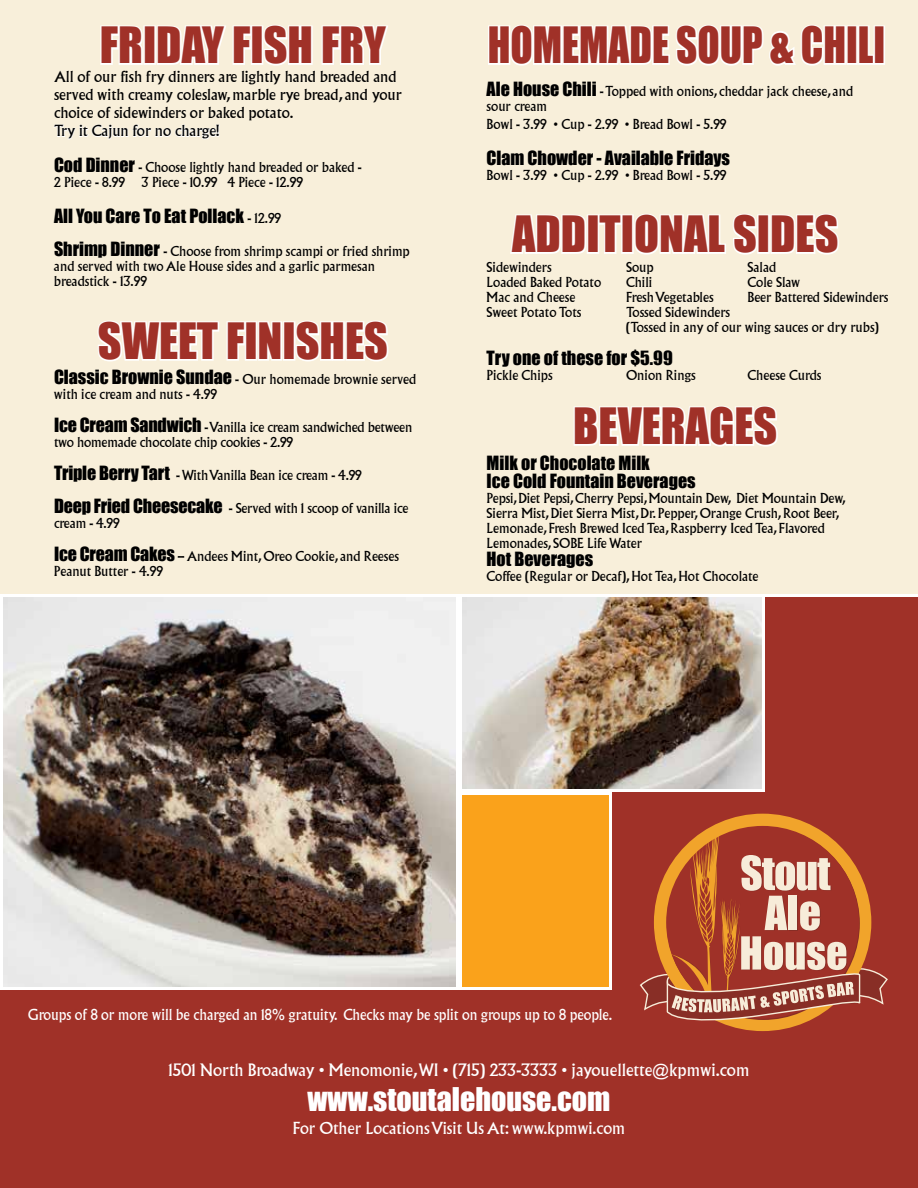
<style>
.page{position:relative;width:918px;height:1188px;background:#f8efda}
.page>*{position:absolute;margin:0;border:0;box-sizing:border-box;transform-origin:0 0}
.t1{font:46.05px "Impact";color:#a03128}
.t2{font:46.05px "Impact";color:#a03128;scale:.89 1}
.t3{font:30px "Impact";color:#fff}
.t4{font:18px/18px "Impact";color:#000}
.t5{font:16.8px "Albertus";color:#fff}
.t6{font:16.2px "Albertus";color:#fff}
.t7{font:15px/18px "Albertus";color:#000}
.t8{font:15px "Albertus";color:#fff;scale:.94 1}
.t9{font:13.5px/15px "Albertus";color:#000}
.s1{font-family:"Impact";font-size:18px}
.s2{font-family:"Albertus";font-size:13.5px}
</style>
<div class="page">
<div style="left:0;top:594px;width:918px;height:594px;background:#a03128"></div>
<svg style="left:100px;top:25px;width:45px;height:40px"></svg>
<div style="left:143px;top:26px;width:13px;height:39px;border:3px solid #fff"></div>
<svg style="left:155px;top:25px;width:98px;height:40px"></svg>
<div style="left:251px;top:26px;width:12px;height:39px;border:3px solid #fff"></div>
<svg style="left:261px;top:25px;width:52px;height:41px"></svg>
<svg style="left:321px;top:25px;width:67px;height:40px"></svg>
<svg style="left:54px;top:124px;width:166px;height:16px"></svg>
<svg style="left:97px;top:320px;width:148px;height:42px"></svg>
<div style="left:245px;top:321px;width:12px;height:40px;border:3px solid #fff"></div>
<svg style="left:258px;top:321px;width:24px;height:40px"></svg>
<div style="left:283px;top:321px;width:12px;height:40px;border:3px solid #fff"></div>
<svg style="left:293px;top:320px;width:96px;height:42px"></svg>
<svg style="left:573px;top:406px;width:205px;height:41px"></svg>
<svg style="left:488px;top:25px;width:359px;height:41px"></svg>
<div style="left:846px;top:26px;width:12px;height:39px;border:3px solid #fff"></div>
<svg style="left:857px;top:25px;width:19px;height:40px"></svg>
<div style="left:874px;top:26px;width:11px;height:39px;border:3px solid #fff"></div>
<svg style="left:510px;top:214px;width:77px;height:40px"></svg>
<div style="left:587px;top:214px;width:12px;height:40px;border:3px solid #fff"></div>
<svg style="left:597px;top:214px;width:24px;height:40px"></svg>
<div style="left:621px;top:214px;width:13px;height:40px;border:3px solid #fff"></div>
<svg style="left:632px;top:214px;width:125px;height:41px"></svg>
<div style="left:757px;top:214px;width:13px;height:40px;border:3px solid #fff"></div>
<svg style="left:769px;top:214px;width:70px;height:41px"></svg>
<img style="left:463px;top:598px;width:298px;height:190px">
<div style="left:459px;top:594px;width:306px;height:198px;border:3px solid #fff"></div>
<img style="left:4px;top:598px;width:451px;height:388px">
<div style="left:0;top:594px;width:459px;height:396px;border:3px solid #fff"></div>
<div style="left:459px;top:792px;width:153px;height:198px;background:#faa21b;border:3px solid #fff"></div>
<svg style="left:639px;top:825px;width:250px;height:203px;background:#b65f44"></svg>
<h1 class="t1" style="left:100px;top:10px;width:288px">FRIDAY FISH FRY</h1>
<p class="t7" style="left:54px;top:68px;width:349px">All of our fish fry dinners are lightly hand breaded and served with creamy coleslaw, marble rye bread, and your choice of sidewinders or baked potato.<br>Try it Cajun for no charge!</p>
<p class="t9" style="left:54px;top:160px;width:309px"><span class="s1">Cod Dinner</span> - Choose lightly hand breaded or baked -<br>2 Piece - 8.99 3 Piece - 10.99 4 Piece - 12.99</p>
<h3 class="t4" style="left:54px;top:207px;width:229px">All You Care To Eat Pollack <span class="s2">- 12.99</span></h3>
<p class="t9" style="left:54px;top:244px;width:357px"><span class="s1">Shrimp Dinner</span> - Choose from shrimp scampi or fried shrimp and served with two Ale House sides and a garlic parmesan breadstick - 13.99</p>
<h1 class="t1" style="left:98px;top:305px;width:292px">SWEET FINISHES</h1>
<p class="t9" style="left:54px;top:372px;width:364px"><span class="s1">Classic Brownie Sundae</span> - Our homemade brownie served with ice cream and nuts - 4.99</p>
<p class="t9" style="left:54px;top:420px;width:360px"><span class="s1">Ice Cream Sandwich</span> - Vanilla ice cream sandwiched between two homemade chocolate chip cookies - 2.99</p>
<p class="t9" style="left:54px;top:468px;width:309px"><span class="s1">Triple Berry Tart</span> - With Vanilla Bean ice cream - 4.99</p>
<p class="t9" style="left:54px;top:501px;width:356px"><span class="s1">Deep Fried Cheesecake</span> - Served with 1 scoop of vanilla ice cream - 4.99</p>
<p class="t9" style="left:54px;top:549px;width:346px"><span class="s1">Ice Cream Cakes</span> – Andees Mint, Oreo Cookie, and Reeses<br>Peanut Butter - 4.99</p>
<h1 class="t2" style="left:488px;top:10px;width:448px">HOMEMADE SOUP &amp; CHILI</h1>
<p class="t9" style="left:487px;top:84px;width:368px"><span class="s1">Ale House Chili</span> - Topped with onions, cheddar jack cheese, and sour cream</p>
<p class="t9" style="left:487px;top:117px;width:241px">Bowl - 3.99 • Cup - 2.99 • Bread Bowl - 5.99</p>
<h3 class="t4" style="left:487px;top:149px;width:245px">Clam Chowder - Available Fridays</h3>
<p class="t9" style="left:487px;top:168px;width:241px">Bowl - 3.99 • Cup - 2.99 • Bread Bowl - 5.99</p>
<h1 class="t1" style="left:512px;top:199px;width:328px">ADDITIONAL SIDES</h1>
<p class="t9" style="left:487px;top:259px;width:66px">Sidewinders</p>
<p class="t9" style="left:626px;top:259px;width:29px">Soup</p>
<p class="t9" style="left:748px;top:259px;width:30px">Salad</p>
<p class="t9" style="left:487px;top:274px;width:116px">Loaded Baked Potato</p>
<p class="t9" style="left:626px;top:274px;width:28px">Chili</p>
<p class="t9" style="left:748px;top:274px;width:54px">Cole Slaw</p>
<p class="t9" style="left:487px;top:289px;width:90px">Mac and Cheese</p>
<p class="t9" style="left:626px;top:289px;width:89px">Fresh Vegetables</p>
<p class="t9" style="left:748px;top:289px;width:142px">Beer Battered Sidewinders</p>
<p class="t9" style="left:487px;top:304px;width:96px">Sweet Potato Tots</p>
<p class="t9" style="left:626px;top:304px;width:254px">Tossed Sidewinders<br>(Tossed in any of our wing sauces or dry rubs)</p>
<h3 class="t4" style="left:487px;top:348px;width:188px">Try one of these for $5.99</h3>
<p class="t9" style="left:487px;top:367px;width:68px">Pickle Chips</p>
<p class="t9" style="left:626px;top:367px;width:71px">Onion Rings</p>
<p class="t9" style="left:748px;top:367px;width:75px">Cheese Curds</p>
<h1 class="t1" style="left:573px;top:391px;width:206px">BEVERAGES</h1>
<h3 class="t4" style="left:487px;top:453px;width:211px">Milk or Chocolate Milk<br>Ice Cold Fountain Beverages</h3>
<p class="t9" style="left:487px;top:490px;width:360px">Pepsi, Diet Pepsi, Cherry Pepsi, Mountain Dew, Diet Mountain Dew, Sierra Mist, Diet Sierra Mist, Dr. Pepper, Orange Crush, Root Beer, Lemonade, Fresh Brewed Iced Tea, Raspberry Iced Tea, Flavored Lemonades, SOBE Life Water</p>
<h3 class="t4" style="left:487px;top:549px;width:108px">Hot Beverages</h3>
<p class="t9" style="left:487px;top:568px;width:273px">Coffee (Regular or Decaf), Hot Tea, Hot Chocolate</p>
<p class="t8" style="left:28px;top:1006px;width:623px">Groups of 8 or more will be charged an 18% gratuity. Checks may be split on groups up to 8 people.</p>
<p class="t5" style="left:169px;top:1060px;width:582px">1501 North Broadway • Menomonie, WI • (715) 233-3333 • jayouellette@kpmwi.com</p>
<h2 class="t3" style="left:308px;top:1076px;width:304px">www.stoutalehouse.com</h2>
<p class="t6" style="left:293px;top:1119px;width:334px">For Other Locations Visit Us At: www.kpmwi.com</p>
</div>
